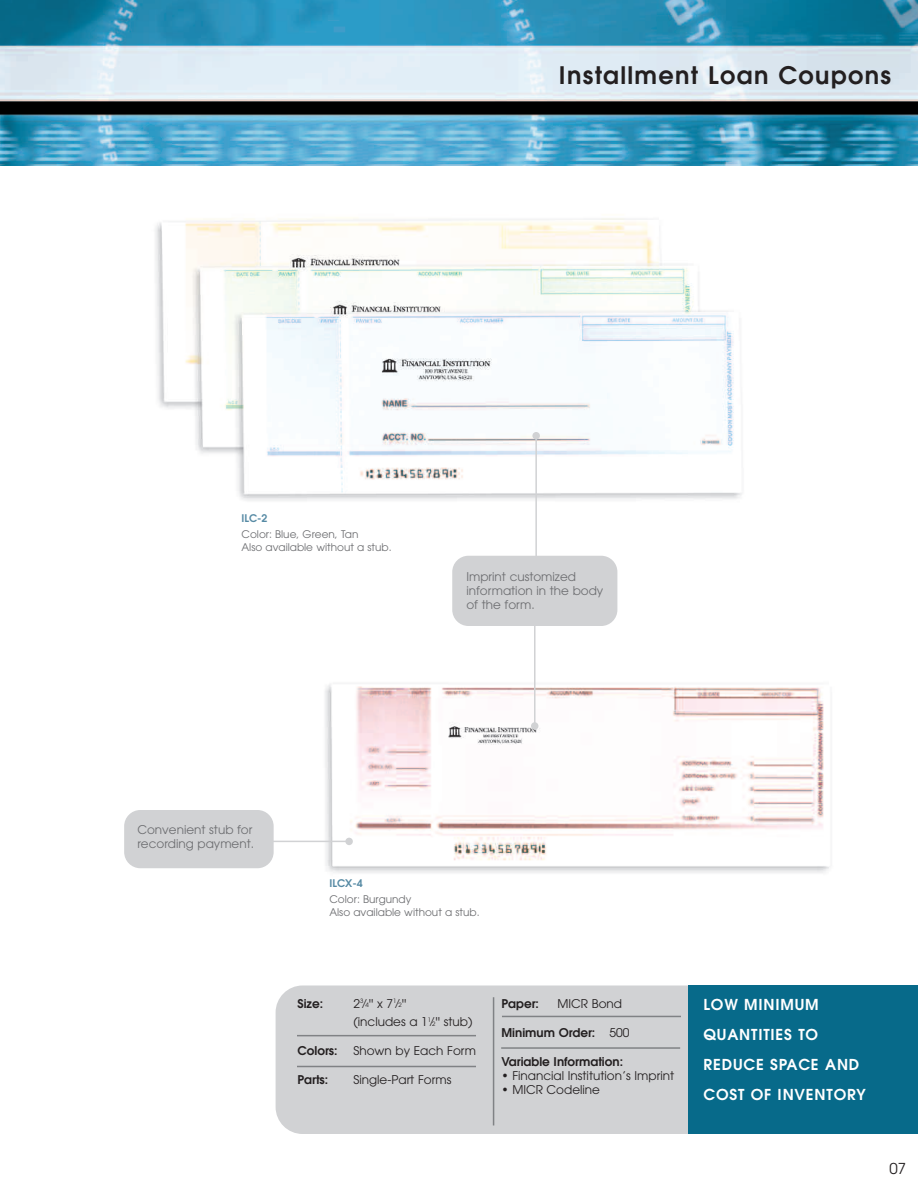
<style>
.page{position:relative;width:918px;height:1188px;background:#fff}
.page>*{position:absolute;margin:0;border:0;box-sizing:border-box;transform-origin:0 0}
.t1{font:600 24px "Avant Garde";letter-spacing:.055em;color:#231f20}
.t2{font:600 15px/30px "Avant Garde";letter-spacing:.055em;color:#fff}
.t3{font:15px "Avant Garde";color:#231f20}
.t4{font:12px/18.3px "Avant Garde";color:#231f20}
.t5{font:12px/14.4px "Avant Garde";color:#6c6d70}
.t6{font:600 12px "Avant Garde";color:#231f20}
.t7{font:10.5px/12.6px "Avant Garde";color:#6c6d70}
.t8{font:600 10.5px "Avant Garde";color:#568aa4}
.s1{font-size:6px}
.s2{font-weight:400}
</style>
<div class="page">
<div style="left:276px;top:986px;width:557px;height:148px;background:#d1d2d4;border-radius:27px"></div>
<div style="left:688px;top:986px;width:230px;height:148px;background:#076a8a"></div>
<img style="left:0;top:0;width:918px;height:166px">
<hr style="left:502px;top:1016px;width:179px;height:1px;background:#808285">
<hr style="left:493px;top:997px;width:1px;height:128px;background:#808285">
<hr style="left:297px;top:1035px;width:179px;height:1px;background:#808285">
<hr style="left:501px;top:1047px;width:179px;height:2px;background:#808285">
<img style="left:305px;top:684px;width:524px;height:189px">
<img style="left:155px;top:217px;width:587px;height:284px">
<hr style="left:229px;top:841px;width:119px;height:1px;background:#d1d2d4">
<div style="left:345px;top:838px;width:8px;height:7px;background:#d1d2d4;border-radius:50%"></div>
<div style="left:124px;top:810px;width:150px;height:58px;background:#d1d2d4;border-radius:16px"></div>
<hr style="left:535px;top:436px;width:2px;height:120px;background:#d1d2d4">
<div style="left:532px;top:432px;width:8px;height:7px;background:#d1d2d4;border-radius:50%"></div>
<hr style="left:534px;top:574px;width:2px;height:151px;background:#d1d2d4">
<div style="left:531px;top:722px;width:7px;height:8px;background:#d1d2d4;border-radius:50%"></div>
<div style="left:452px;top:556px;width:165px;height:70px;background:#d1d2d4;border-radius:16px"></div>
<hr style="left:297px;top:1066px;width:179px;height:1px;background:#808285">
<h1 class="t1" style="left:559px;top:66px;width:334px">Installment Loan Coupons</h1>
<p class="t8" style="left:242px;top:514px;width:28px">ILC-2</p>
<p class="t7" style="left:242px;top:529px;width:152px">Color: Blue, Green, Tan<br>Also available without a stub.</p>
<p class="t5" style="left:466px;top:570px;width:138px">Imprint customized information in the body of the form.</p>
<p class="t5" style="left:137px;top:823px;width:118px">Convenient stub for recording payment.</p>
<p class="t8" style="left:329px;top:879px;width:35px">ILCX-4</p>
<p class="t7" style="left:329px;top:894px;width:152px">Color: Burgundy<br>Also available without a stub.</p>
<p class="t6" style="left:298px;top:999px;width:27px">Size:</p>
<p class="t4" style="left:353px;top:995px;width:121px">2<sup>3</sup>⁄<span class="s1">4</span>'' x 7<sup>1</sup>⁄<span class="s1">2</span>''<br>(includes a 1<sup>1</sup>⁄<span class="s1">2</span>'' stub)</p>
<p class="t6" style="left:298px;top:1046px;width:42px">Colors:</p>
<p class="t4" style="left:353px;top:1043px;width:124px">Shown by Each Form</p>
<p class="t6" style="left:298px;top:1075px;width:32px">Parts:</p>
<p class="t4" style="left:353px;top:1071px;width:100px">Single-Part Forms</p>
<p class="t6" style="left:501px;top:999px;width:39px">Paper:</p>
<p class="t4" style="left:557px;top:995px;width:66px">MICR Bond</p>
<p class="t6" style="left:501px;top:1028px;width:129px">Minimum Order: <span class="s2">500</span></p>
<p class="t6" style="left:501px;top:1057px;width:123px">Variable Information:</p>
<p class="t4" style="left:501px;top:1067px;width:174px">• Financial Institution’s Imprint</p>
<p class="t4" style="left:501px;top:1082px;width:100px">• MICR Codeline</p>
<p class="t2" style="left:704px;top:991px;width:164px">LOW MINIMUM<br>QUANTITIES TO<br>REDUCE SPACE AND<br>COST OF INVENTORY</p>
<p class="t3" style="left:890px;top:1163px;width:18px">07</p>
</div>
